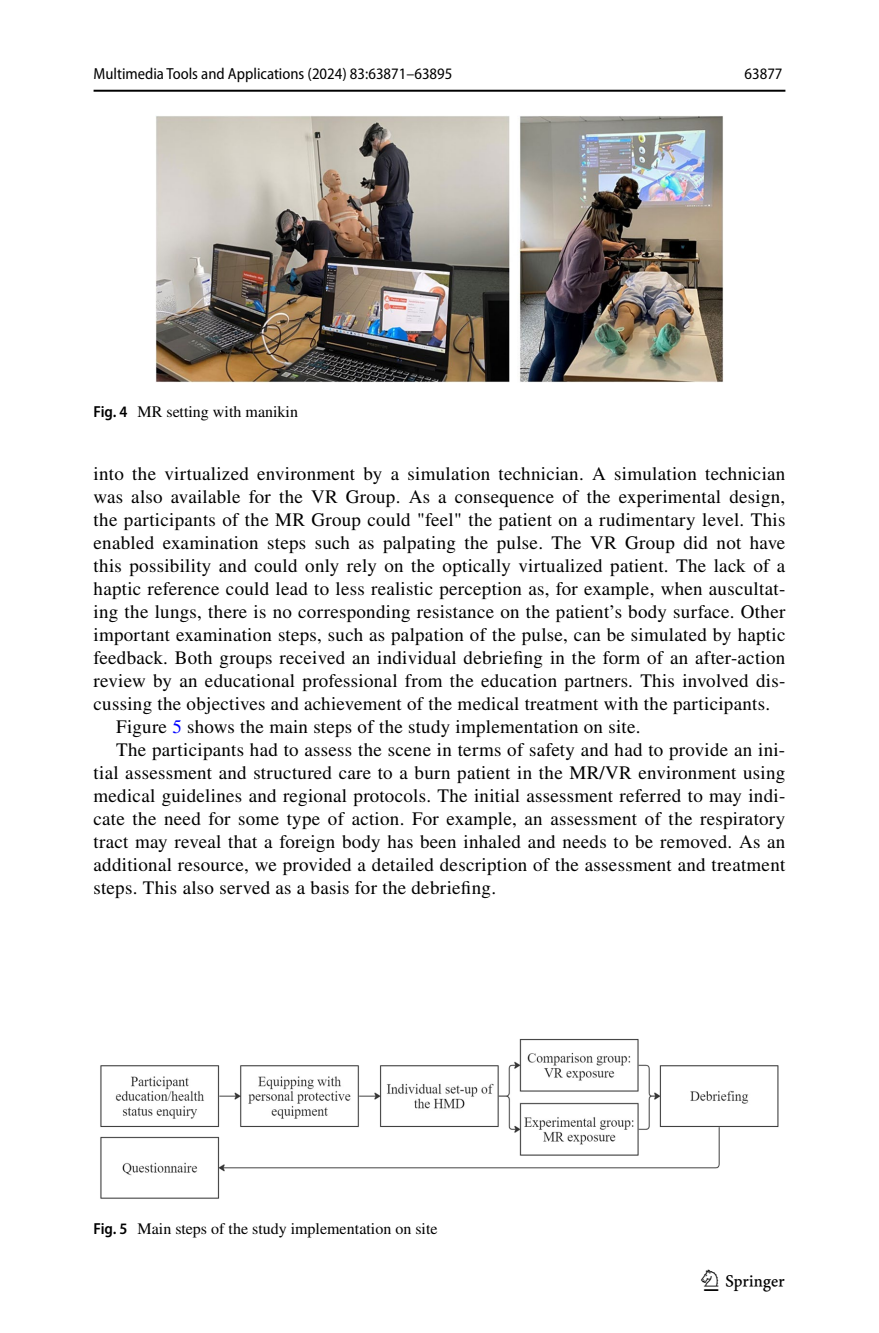
<style>
.page{position:relative;width:879px;height:1333px;background:#fff}
.page>*{position:absolute;margin:0;border:0;box-sizing:border-box;transform-origin:0 0}
.t1{font:30px "Springnew Regular 5";color:#000}
.t2{font:19px "STIX";letter-spacing:.015em;color:#000}
.t3{font:16px "STIX";color:#000}
.t4{font:semi-condensed 16px "Myriad Pro";color:#000}
.s1{font-family:"Myriad Pro";font-weight:600;font-stretch:semi-condensed}
.s2{color:#00f}
</style>
<div class="page">
<hr style="left:94px;top:90px;width:691px;height:2px;background:#000">
<img style="left:156px;top:116px;width:567px;height:266px">
<img style="left:100px;top:1038px;width:679px;height:161px">
<p class="t4" style="left:94px;top:65px;width:360px">Multimedia Tools and Applications (2024) 83:63871–63895</p>
<p class="t4" style="left:744px;top:65px;width:39px">63877</p>
<p class="t3" style="left:94px;top:400px;width:206px"><span class="s1">Fig. 4</span> MR setting with manikin</p>
<p class="t2" style="left:94px;top:460px;width:693px">into the virtualized environment by a simulation technician. A simulation technician</p>
<p class="t2" style="left:94px;top:483px;width:693px">was also available for the VR Group. As a consequence of the experimental design,</p>
<p class="t2" style="left:94px;top:506px;width:693px">the participants of the MR Group could "feel" the patient on a rudimentary level. This</p>
<p class="t2" style="left:94px;top:529px;width:693px">enabled examination steps such as palpating the pulse. The VR Group did not have</p>
<p class="t2" style="left:94px;top:552px;width:693px">this possibility and could only rely on the optically virtualized patient. The lack of a</p>
<p class="t2" style="left:94px;top:575px;width:693px">haptic reference could lead to less realistic perception as, for example, when auscultat-</p>
<p class="t2" style="left:94px;top:598px;width:693px">ing the lungs, there is no corresponding resistance on the patient’s body surface. Other</p>
<p class="t2" style="left:94px;top:621px;width:693px">important examination steps, such as palpation of the pulse, can be simulated by haptic</p>
<p class="t2" style="left:94px;top:644px;width:693px">feedback. Both groups received an individual debriefing in the form of an after-action</p>
<p class="t2" style="left:94px;top:667px;width:693px">review by an educational professional from the education partners. This involved dis-</p>
<p class="t2" style="left:94px;top:690px;width:678px">cussing the objectives and achievement of the medical treatment with the participants.</p>
<p class="t2" style="left:116px;top:713px;width:526px">Figure <span class="s2">5</span> shows the main steps of the study implementation on site.</p>
<p class="t2" style="left:116px;top:736px;width:670px">The participants had to assess the scene in terms of safety and had to provide an ini-</p>
<p class="t2" style="left:94px;top:759px;width:693px">tial assessment and structured care to a burn patient in the MR/VR environment using</p>
<p class="t2" style="left:94px;top:782px;width:693px">medical guidelines and regional protocols. The initial assessment referred to may indi-</p>
<p class="t2" style="left:94px;top:805px;width:693px">cate the need for some type of action. For example, an assessment of the respiratory</p>
<p class="t2" style="left:94px;top:828px;width:693px">tract may reveal that a foreign body has been inhaled and needs to be removed. As an</p>
<p class="t2" style="left:94px;top:851px;width:693px">additional resource, we provided a detailed description of the assessment and treatment</p>
<p class="t2" style="left:94px;top:874px;width:404px">steps. This also served as a basis for the debriefing.</p>
<p class="t3" style="left:94px;top:1217px;width:345px"><span class="s1">Fig. 5</span> Main steps of the study implementation on site</p>
<h1 class="t1" style="left:704px;top:1269px;width:83px">1 3</h1>
</div>
